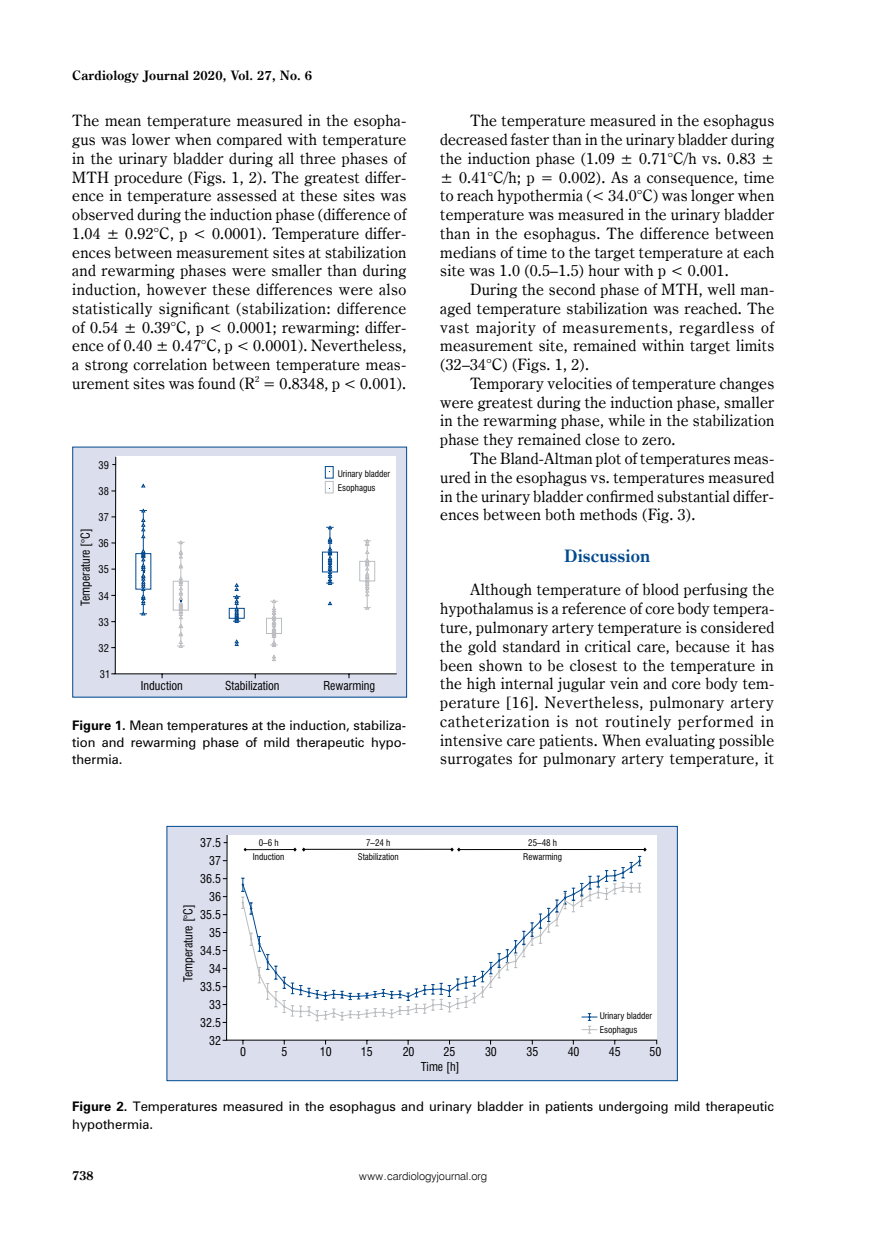
<style>
.page{position:relative;width:872px;height:1234px;background:#fff}
.page>*{position:absolute;margin:0;border:0;box-sizing:border-box;transform-origin:0 0}
.t1{font:700 17.25px "Century Oldst EU";color:#004990}
.t2{font:15.75px/18.8px "Century Oldst EU";letter-spacing:.015em;color:#000;text-align:justify}
.t3{font:700 13.05px "Century Oldst EU";letter-spacing:.015em;color:#000}
.t4{font:700 12.75px "Century Oldst EU";color:#000}
.t5{font:12px/17.2px "Zurich PL";color:#000;text-align:justify}
.t6{font:12px "Swis 721 Cn EU";color:#000}
.t7{font:10.95px "Swis 721 Lt EU";color:#000}
.t8{font:10.5px "Swis 721 Cn EU";color:#000}
.t9{font:9px/14.1px "Swis 721 Cn EU";color:#000;text-align:center}
.s1{font-weight:700}
</style>
<div class="page">
<div style="left:167px;top:826px;width:510px;height:254px;background:#dbdeed"></div>
<div style="left:166px;top:825px;width:511px;height:255px;border:1px solid #004990"></div>
<svg style="left:222px;top:835px;width:435px;height:210px"></svg>
<div style="left:241px;top:847px;width:405px;height:186px;background:#fff"></div>
<div style="left:73px;top:447px;width:333px;height:250px;background:#dbdeed"></div>
<div style="left:72px;top:446px;width:335px;height:251px;border:1px solid #004990"></div>
<div style="left:111px;top:456px;width:286px;height:223px;background:#fff"></div>
<hr style="left:143px;top:510px;width:1px;height:103px;background:#004990">
<hr style="left:330px;top:527px;width:1px;height:56px;background:#004990">
<hr style="left:181px;top:542px;width:1px;height:104px;background:#bbbdc0">
<hr style="left:367px;top:540px;width:1px;height:67px;background:#bbbdc0">
<svg style="left:140px;top:611px;width:7px;height:4px"></svg>
<svg style="left:328px;top:601px;width:4px;height:4px"></svg>
<svg style="left:326px;top:525px;width:8px;height:4px"></svg>
<svg style="left:326px;top:537px;width:8px;height:48px"></svg>
<svg style="left:234px;top:639px;width:5px;height:7px"></svg>
<svg style="left:233px;top:583px;width:7px;height:40px"></svg>
<svg style="left:272px;top:654px;width:4px;height:7px"></svg>
<svg style="left:363px;top:539px;width:8px;height:57px"></svg>
<svg style="left:363px;top:606px;width:8px;height:3px"></svg>
<svg style="left:179px;top:550px;width:4px;height:18px"></svg>
<svg style="left:177px;top:540px;width:7px;height:4px"></svg>
<svg style="left:141px;top:518px;width:4px;height:20px"></svg>
<svg style="left:140px;top:508px;width:7px;height:4px"></svg>
<svg style="left:141px;top:484px;width:4px;height:3px"></svg>
<svg style="left:141px;top:549px;width:4px;height:56px"></svg>
<svg style="left:177px;top:576px;width:7px;height:71px"></svg>
<svg style="left:270px;top:599px;width:8px;height:48px"></svg>
<div style="left:325px;top:481px;width:8px;height:12px;border:1px solid #bbbdc0"></div>
<div style="left:325px;top:466px;width:8px;height:12px;border:1px solid #004990"></div>
<div style="left:229px;top:608px;width:15px;height:10px;border:1px solid #004990"></div>
<div style="left:322px;top:552px;width:15px;height:20px;border:1px solid #004990"></div>
<div style="left:173px;top:581px;width:15px;height:29px;border:1px solid #bbbdc0"></div>
<div style="left:266px;top:618px;width:16px;height:15px;border:1px solid #bbbdc0"></div>
<div style="left:359px;top:561px;width:16px;height:20px;border:1px solid #bbbdc0"></div>
<p class="t3" style="left:72px;top:68px;width:241px">Cardiology Journal 2020, Vol. 27, No. 6</p>
<p class="t2" style="left:72px;top:112px;width:335px">The mean temperature measured in the esopha&shy;gus was lower when compared with temperature in the urinary bladder during all three phases of MTH procedure (Figs. 1, 2). The greatest differ&shy;ence in temperature assessed at these sites was observed during the induction phase (difference of 1.04 ± 0.92°C, p &lt; 0.0001). Temperature differ&shy;ences between measurement sites at stabilization and rewarming phases were smaller than during induction, however these differences were also statistically significant (stabilization: difference of 0.54 ± 0.39°C, p &lt; 0.0001; rewarming: differ&shy;ence of 0.40 ± 0.47°C, p &lt; 0.0001). Nevertheless, a strong correlation between temperature meas&shy;urement sites was found (R<sup>2</sup> = 0.8348, p &lt; 0.001).</p>
<p class="t8" style="left:98px;top:458px;width:12px">39</p>
<p class="t8" style="left:98px;top:484px;width:12px">38</p>
<p class="t8" style="left:98px;top:510px;width:12px">37</p>
<p class="t6" style="left:78px;top:605px;width:79px;rotate:-90deg">Temperature [°C]</p>
<p class="t8" style="left:98px;top:536px;width:12px">36</p>
<p class="t8" style="left:99px;top:562px;width:12px">35</p>
<p class="t8" style="left:98px;top:588px;width:12px">34</p>
<p class="t8" style="left:98px;top:614px;width:12px">33</p>
<p class="t8" style="left:98px;top:641px;width:12px">32</p>
<p class="t8" style="left:100px;top:667px;width:12px">31</p>
<p class="t9" style="left:338px;top:467px;width:54px;text-align:left">Urinary bladder<br>Esophagus</p>
<p class="t6" style="left:141px;top:677px;width:43px">Induction</p>
<p class="t6" style="left:225px;top:677px;width:56px">Stabilization</p>
<p class="t6" style="left:323px;top:677px;width:53px">Rewarming</p>
<p class="t5" style="left:72px;top:716px;width:335px"><span class="s1">Figure 1.</span> Mean temperatures at the induction, stabiliza&shy;tion and rewarming phase of mild therapeutic hypo&shy;thermia.</p>
<p class="t2" style="left:440px;top:112px;width:335px;text-indent:30px">The temperature measured in the esophagus decreased faster than in the urinary bladder during the induction phase (1.09 ± 0.71°C/h vs. 0.83 ± ± 0.41°C/h; p = 0.002). As a consequence, time to reach hypothermia (&lt; 34.0°C) was longer when temperature was measured in the urinary bladder than in the esophagus. The difference between medians of time to the target temperature at each site was 1.0 (0.5–1.5) hour with p &lt; 0.001.</p>
<p class="t2" style="left:440px;top:280px;width:335px;text-indent:30px">During the second phase of MTH, well man&shy;aged temperature stabilization was reached. The vast majority of measurements, regardless of measurement site, remained within target limits (32–34°C) (Figs. 1, 2).</p>
<p class="t2" style="left:440px;top:374px;width:335px;text-indent:30px">Temporary velocities of temperature changes were greatest during the induction phase, smaller in the rewarming phase, while in the stabilization phase they remained close to zero.</p>
<p class="t2" style="left:440px;top:449px;width:335px;text-indent:30px">The Bland-Altman plot of temperatures meas&shy;ured in the esophagus vs. temperatures measured in the urinary bladder confirmed substantial differ&shy;ences between both methods (Fig. 3).</p>
<p class="t1" style="left:564px;top:545px;width:87px">Discussion</p>
<p class="t2" style="left:440px;top:580px;width:336px;text-indent:30px">Although temperature of blood perfusing the hypothalamus is a reference of core body tempera&shy;ture, pulmonary artery temperature is considered the gold standard in critical care, because it has been shown to be closest to the temperature in the high internal jugular vein and core body tem&shy;perature [16]. Nevertheless, pulmonary artery catheterization is not routinely performed in intensive care patients. When evaluating possible surrogates for pulmonary artery temperature, it</p>
<p class="t6" style="left:200px;top:835px;width:22px">37.5</p>
<p class="t9" style="left:253px;top:835px;width:33px">0–6 h<br>Induction</p>
<p class="t9" style="left:358px;top:835px;width:42px">7–24 h<br>Stabilization</p>
<p class="t9" style="left:523px;top:835px;width:40px">25–48 h<br>Rewarming</p>
<p class="t6" style="left:209px;top:852px;width:13px">37</p>
<p class="t6" style="left:200px;top:870px;width:22px">36.5</p>
<p class="t6" style="left:209px;top:888px;width:13px">36</p>
<p class="t6" style="left:180px;top:981px;width:79px;rotate:-90deg">Temperature [°C]</p>
<p class="t6" style="left:200px;top:906px;width:22px">35.5</p>
<p class="t6" style="left:209px;top:924px;width:13px">35</p>
<p class="t6" style="left:200px;top:942px;width:22px">34.5</p>
<p class="t6" style="left:209px;top:960px;width:13px">34</p>
<p class="t6" style="left:200px;top:978px;width:22px">33.5</p>
<p class="t6" style="left:209px;top:996px;width:13px">33</p>
<p class="t6" style="left:200px;top:1014px;width:22px">32.5</p>
<p class="t6" style="left:209px;top:1032px;width:13px">32</p>
<p class="t6" style="left:240px;top:1043px;width:7px">0</p>
<p class="t9" style="left:599px;top:1008px;width:54px;text-align:left">Urinary bladder<br>Esophagus</p>
<p class="t6" style="left:282px;top:1043px;width:7px">5</p>
<p class="t6" style="left:320px;top:1043px;width:13px">10</p>
<p class="t6" style="left:361px;top:1043px;width:13px">15</p>
<p class="t6" style="left:403px;top:1043px;width:13px">20</p>
<p class="t6" style="left:443px;top:1043px;width:13px">25</p>
<p class="t6" style="left:485px;top:1043px;width:13px">30</p>
<p class="t6" style="left:526px;top:1043px;width:13px">35</p>
<p class="t6" style="left:567px;top:1043px;width:13px">40</p>
<p class="t6" style="left:609px;top:1043px;width:13px">45</p>
<p class="t6" style="left:649px;top:1043px;width:13px">50</p>
<p class="t6" style="left:421px;top:1058px;width:40px">Time [h]</p>
<p class="t5" style="left:72px;top:1097px;width:703px"><span class="s1">Figure 2.</span> Temperatures measured in the esophagus and urinary bladder in patients undergoing mild therapeutic hypothermia.</p>
<p class="t4" style="left:72px;top:1167px;width:23px">738</p>
<p class="t7" style="left:359px;top:1169px;width:129px">www.cardiologyjournal.org</p>
</div>
